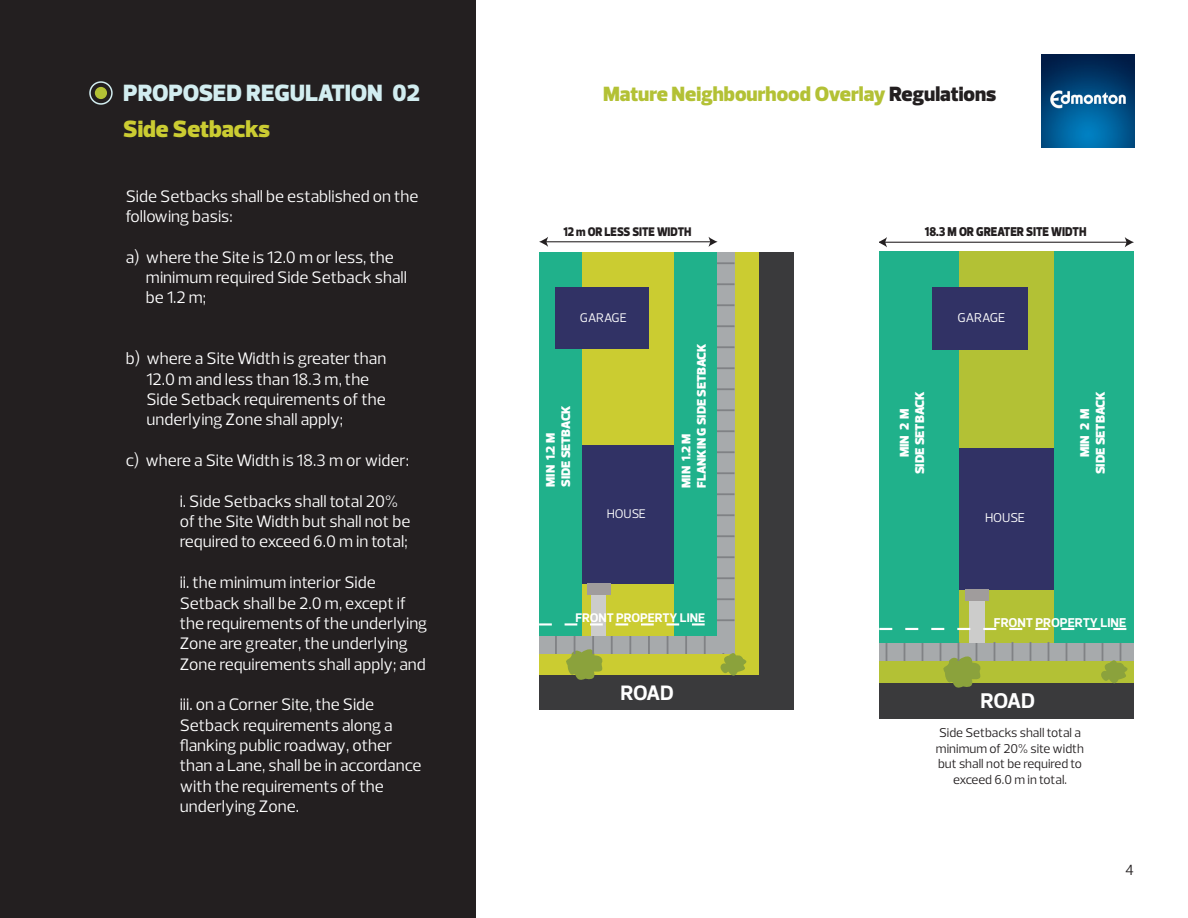
<style>
.page{position:relative;width:1188px;height:918px;background:#fff}
.page>*{position:absolute;margin:0;border:0;box-sizing:border-box;transform-origin:0 0}
.t1{font:900 24px "Prelo";color:#d2edf0}
.t2{font:900 24px "Prelo";color:#cbcc32}
.t3{font:700 21.6px "Prelo";color:#fff}
.t4{font:700 21.3px "Prelo";color:#fff}
.t5{font:900 21px "Prelo";color:#b3c135}
.t6{font:16.95px/20.4px "Prelo";color:#fff}
.t7{font:15px "Prelo";color:#231f20}
.t8{font:13.05px/15.6px "Prelo";color:#231f20;text-align:center}
.t9{font:900 13.05px/15.6px "Prelo";letter-spacing:-.01em;color:#fff;text-align:center}
.t10{font:900 13.05px "Prelo";color:#231f20;scale:.9 1}
.t11{font:700 13.05px "Prelo";color:#fff}
.t12{font:13.05px "Prelo";letter-spacing:-.01em;color:#fff}
.t13{font:900 12.75px/15.3px "Prelo";color:#fff}
.t14{font:900 12.75px "Prelo";color:#231f20;scale:.9 1}
.t15{font:700 12.75px "Prelo";color:#fff}
.t16{font:12.75px "Prelo";letter-spacing:-.01em;color:#fff}
.s1{color:#231f20}
</style>
<div class="page">
<div style="left:0;top:0;width:475px;height:918px;background:#231f20"></div>
<img style="left:1041px;top:54px;width:94px;height:94px">
<div style="left:89px;top:81px;width:24px;height:24px;border:2px solid #d2edf0;border-radius:50%"></div>
<div style="left:95px;top:87px;width:12px;height:12px;background:#b3c135;border-radius:50%"></div>
<div style="left:879px;top:251px;width:255px;height:432px;background:#b3c135"></div>
<div style="left:879px;top:683px;width:255px;height:35px;background:#3a3a3c"></div>
<div style="left:959px;top:448px;width:95px;height:141px;background:#313265"></div>
<svg style="left:1101px;top:661px;width:27px;height:23px"></svg>
<svg style="left:943px;top:661px;width:38px;height:27px"></svg>
<div style="left:879px;top:643px;width:255px;height:18px;background:linear-gradient(to right,#a2a6a5,#a4a7a9)"></div>
<div style="left:965px;top:589px;width:24px;height:12px;background:#a09c9c"></div>
<div style="left:969px;top:601px;width:15px;height:42px;background:#cccccb"></div>
<div style="left:879px;top:251px;width:80px;height:392px;background:#20b18b"></div>
<div style="left:933px;top:287px;width:95px;height:63px;background:#313265"></div>
<hr style="left:884px;top:242px;width:243px;height:1px;background:#231f20">
<svg style="left:879px;top:237px;width:8px;height:10px"></svg>
<svg style="left:1125px;top:237px;width:9px;height:10px"></svg>
<div style="left:1054px;top:251px;width:80px;height:392px;background:#20b18b"></div>
<svg style="left:879px;top:628px;width:248px;height:2px"></svg>
<div style="left:539px;top:253px;width:220px;height:423px;background:#cbcc31"></div>
<div style="left:539px;top:636px;width:196px;height:18px;background:#a7aaac"></div>
<div style="left:539px;top:676px;width:220px;height:34px;background:#3a3a3c"></div>
<div style="left:581px;top:445px;width:94px;height:139px;background:#313265"></div>
<svg style="left:718px;top:654px;width:33px;height:22px"></svg>
<svg style="left:564px;top:654px;width:39px;height:26px"></svg>
<svg style="left:555px;top:636px;width:180px;height:18px"></svg>
<div style="left:587px;top:584px;width:23px;height:11px;background:#a09c9c"></div>
<div style="left:591px;top:595px;width:15px;height:41px;background:#cccccb"></div>
<div style="left:539px;top:253px;width:42px;height:383px;background:#20b18b"></div>
<div style="left:717px;top:253px;width:18px;height:400px;background:#a7aaac"></div>
<svg style="left:717px;top:262px;width:18px;height:359px"></svg>
<div style="left:759px;top:253px;width:35px;height:457px;background:#3a3a3c"></div>
<hr style="left:546px;top:241px;width:165px;height:1px;background:#231f20">
<svg style="left:539px;top:237px;width:9px;height:10px"></svg>
<svg style="left:709px;top:237px;width:9px;height:10px"></svg>
<div style="left:556px;top:288px;width:93px;height:61px;background:#313265"></div>
<div style="left:675px;top:252px;width:42px;height:384px;background:#20b18b"></div>
<svg style="left:539px;top:623px;width:166px;height:3px"></svg>
<p class="t1" style="left:123px;top:78px;width:298px">PROPOSED REGULATION 02</p>
<p class="t2" style="left:123px;top:114px;width:148px">Side Setbacks</p>
<p class="t6" style="left:126px;top:186px;width:294px">Side Setbacks shall be established on the following basis:</p>
<p class="t6" style="left:146px;top:247px;width:263px;text-indent:-20px">a) where the Site is 12.0 m or less, the minimum required Side Setback shall be 1.2 m;</p>
<p class="t6" style="left:146px;top:349px;width:241px;text-indent:-21px">b) where a Site Width is greater than<br>12.0 m and less than 18.3 m, the<br>Side Setback requirements of the underlying Zone shall apply;</p>
<p class="t6" style="left:126px;top:450px;width:285px">c) where a Site Width is 18.3 m or wider:</p>
<p class="t6" style="left:180px;top:491px;width:232px">i. Side Setbacks shall total 20% of the Site Width but shall not be required to exceed 6.0 m in total;</p>
<p class="t6" style="left:180px;top:572px;width:249px">ii. the minimum interior Side Setback shall be 2.0 m, except if the requirements of the underlying Zone are greater, the underlying Zone requirements shall apply; and</p>
<p class="t6" style="left:180px;top:694px;width:243px">iii. on a Corner Site, the Side<br>Setback requirements along a flanking public roadway, other than a Lane, shall be in accordance with the requirements of the underlying Zone.</p>
<p class="t5" style="left:603px;top:81px;width:395px">Mature Neighbourhood Overlay <span class="s1">Regulations</span></p>
<p class="t14" style="left:563px;top:224px;width:144px">12 m OR LESS SITE WIDTH</p>
<p class="t16" style="left:580px;top:309px;width:48px">GARAGE</p>
<p class="t13" style="left:543px;top:487px;width:83px;rotate:-90deg">MIN 1.2 M<br>SIDE SETBACK</p>
<p class="t16" style="left:607px;top:506px;width:41px">HOUSE</p>
<p class="t13" style="left:679px;top:488px;width:145px;rotate:-90deg">MIN 1.2 M<br>FLANKIN G SIDE SETBACK</p>
<p class="t15" style="left:575px;top:610px;width:131px">FRONT PROPERTY LINE</p>
<p class="t4" style="left:620px;top:680px;width:55px">ROAD</p>
<p class="t10" style="left:925px;top:224px;width:181px">18.3 M OR GREATER SITE WIDTH</p>
<p class="t12" style="left:958px;top:309px;width:49px">GARAGE</p>
<p class="t9" style="left:897px;top:474px;width:85px;rotate:-90deg">MIN 2 M<br>SIDE SETBACK</p>
<p class="t9" style="left:1077px;top:474px;width:85px;rotate:-90deg">MIN 2 M<br>SIDE SETBACK</p>
<p class="t12" style="left:985px;top:510px;width:42px">HOUSE</p>
<p class="t11" style="left:994px;top:614px;width:134px">FRONT PROPERTY LINE</p>
<p class="t3" style="left:981px;top:688px;width:56px">ROAD</p>
<p class="t8" style="left:936px;top:725px;width:150px">Side Setbacks shall total a minimum of 20% site width but shall not be required to exceed 6.0 m in total.</p>
<p class="t7" style="left:1125px;top:861px;width:10px">4</p>
</div>
